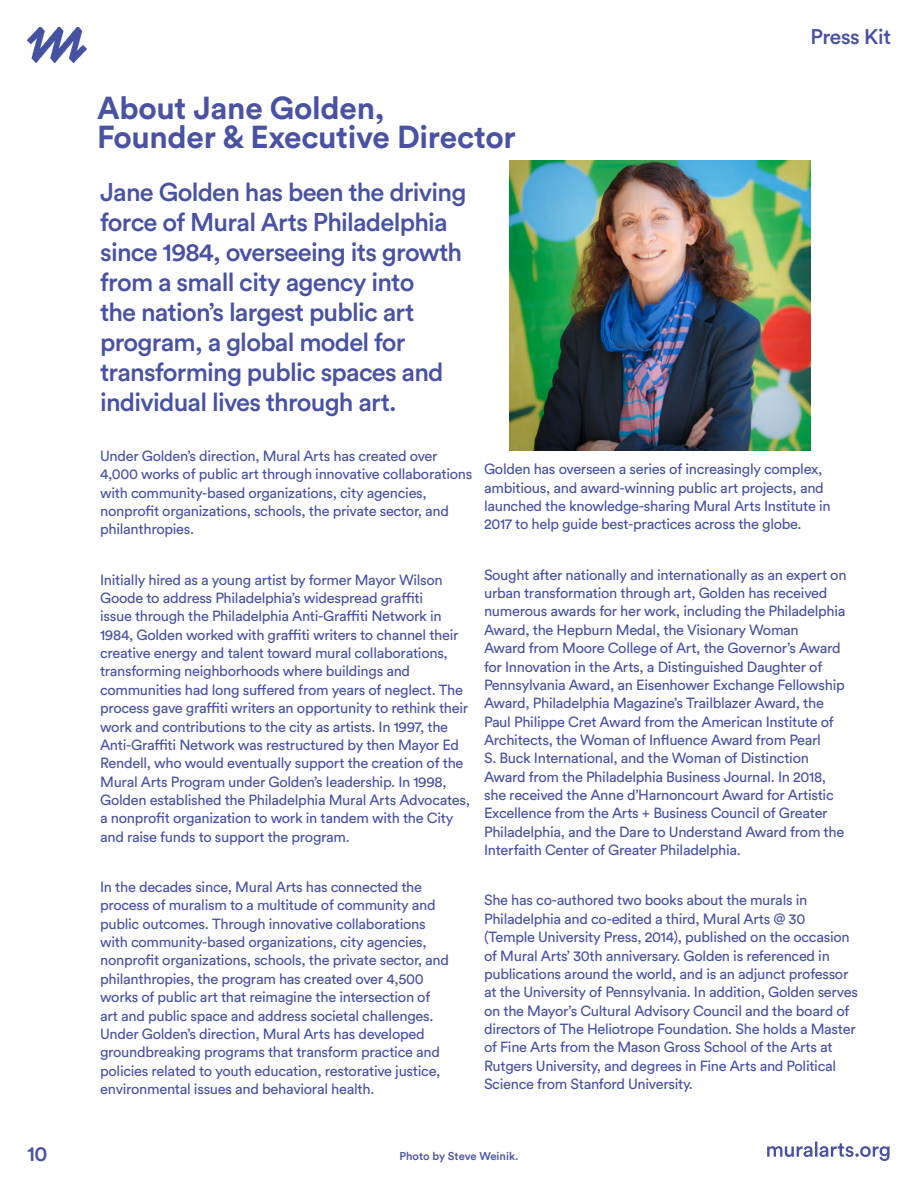
<style>
.page{position:relative;width:918px;height:1188px;background:#fff}
.page>*{position:absolute;margin:0;border:0;box-sizing:border-box;transform-origin:0 0}
.t1{font:700 31.5px/30px "Circular Std";letter-spacing:-.01em;color:#4952a3}
.t2{font:500 25.5px/30px "Circular Std";letter-spacing:-.03em;color:#4952a3}
.t3{font:500 21px "Circular Std";letter-spacing:-.02em;color:#4952a3}
.t4{font:14.7px/18.3px "Circular Std";letter-spacing:-.02em;color:#4952a3}
.t5{font:500 11.25px "Circular Std";letter-spacing:-.005em;color:#4952a3}
</style>
<div class="page">
<svg style="left:767px;top:1141px;width:123px;height:20px"></svg>
<img style="left:27px;top:27px;width:60px;height:36px">
<img style="left:509px;top:161px;width:302px;height:289px">
<h3 class="t3" style="left:27px;top:1140px;width:22px">10</h3>
<h1 class="t1" style="left:97px;top:92px;width:420px">About Jane Golden,<br>Founder &amp; Executive Director</h1>
<h3 class="t3" style="left:811px;top:23px;width:82px">Press Kit</h3>
<p class="t2" style="left:100px;top:176px;width:368px">Jane Golden has been the driving force of Mural Arts Philadelphia since 1984, overseeing its growth from a small city agency into<br>the nation’s largest public art program, a global model for transforming public spaces and individual lives through art.</p>
<p class="t4" style="left:100px;top:446px;width:374px">Under Golden’s direction, Mural Arts has created over 4,000 works of public art through innovative collaborations with community-based organizations, city agencies, nonprofit organizations, schools, the private sector, and philanthropies.</p>
<p class="t4" style="left:100px;top:570px;width:372px">Initially hired as a young artist by former Mayor Wilson Goode to address Philadelphia’s widespread graffiti<br>issue through the Philadelphia Anti-Graffiti Network in 1984, Golden worked with graffiti writers to channel their creative energy and talent toward mural collaborations, transforming neighborhoods where buildings and communities had long suffered from years of neglect. The process gave graffiti writers an opportunity to rethink their work and contributions to the city as artists. In 1997, the Anti-Graffiti Network was restructured by then Mayor Ed Rendell, who would eventually support the creation of the Mural Arts Program under Golden’s leadership. In 1998, Golden established the Philadelphia Mural Arts Advocates, a nonprofit organization to work in tandem with the City and raise funds to support the program.</p>
<p class="t4" style="left:100px;top:878px;width:350px">In the decades since, Mural Arts has connected the process of muralism to a multitude of community and public outcomes. Through innovative collaborations with community-based organizations, city agencies, nonprofit organizations, schools, the private sector, and philanthropies, the program has created over 4,500 works of public art that reimagine the intersection of art and public space and address societal challenges.<br>Under Golden’s direction, Mural Arts has developed groundbreaking programs that transform practice and policies related to youth education, restorative justice, environmental issues and behavioral health.</p>
<p class="t4" style="left:484px;top:460px;width:348px">Golden has overseen a series of increasingly complex, ambitious, and award-winning public art projects, and launched the knowledge-sharing Mural Arts Institute in 2017 to help guide best-practices across the globe.</p>
<p class="t4" style="left:484px;top:565px;width:364px">Sought after nationally and internationally as an expert on urban transformation through art, Golden has received numerous awards for her work, including the Philadelphia Award, the Hepburn Medal, the Visionary Woman<br>Award from Moore College of Art, the Governor’s Award for Innovation in the Arts, a Distinguished Daughter of Pennsylvania Award, an Eisenhower Exchange Fellowship Award, Philadelphia Magazine’s Trailblazer Award, the Paul Philippe Cret Award from the American Institute of Architects, the Woman of Influence Award from Pearl<br>S. Buck International, and the Woman of Distinction Award from the Philadelphia Business Journal. In 2018, she received the Anne d’Harnoncourt Award for Artistic Excellence from the Arts + Business Council of Greater Philadelphia, and the Dare to Understand Award from the Interfaith Center of Greater Philadelphia.</p>
<p class="t4" style="left:484px;top:891px;width:375px">She has co-authored two books about the murals in Philadelphia and co-edited a third, Mural Arts @ 30 (Temple University Press, 2014), published on the occasion of Mural Arts’ 30th anniversary. Golden is referenced in publications around the world, and is an adjunct professor at the University of Pennsylvania. In addition, Golden serves on the Mayor’s Cultural Advisory Council and the board of directors of The Heliotrope Foundation. She holds a Master of Fine Arts from the Mason Gross School of the Arts at Rutgers University, and degrees in Fine Arts and Political Science from Stanford University.</p>
<p class="t5" style="left:399px;top:1149px;width:121px">Photo by Steve Weinik.</p>
</div>
